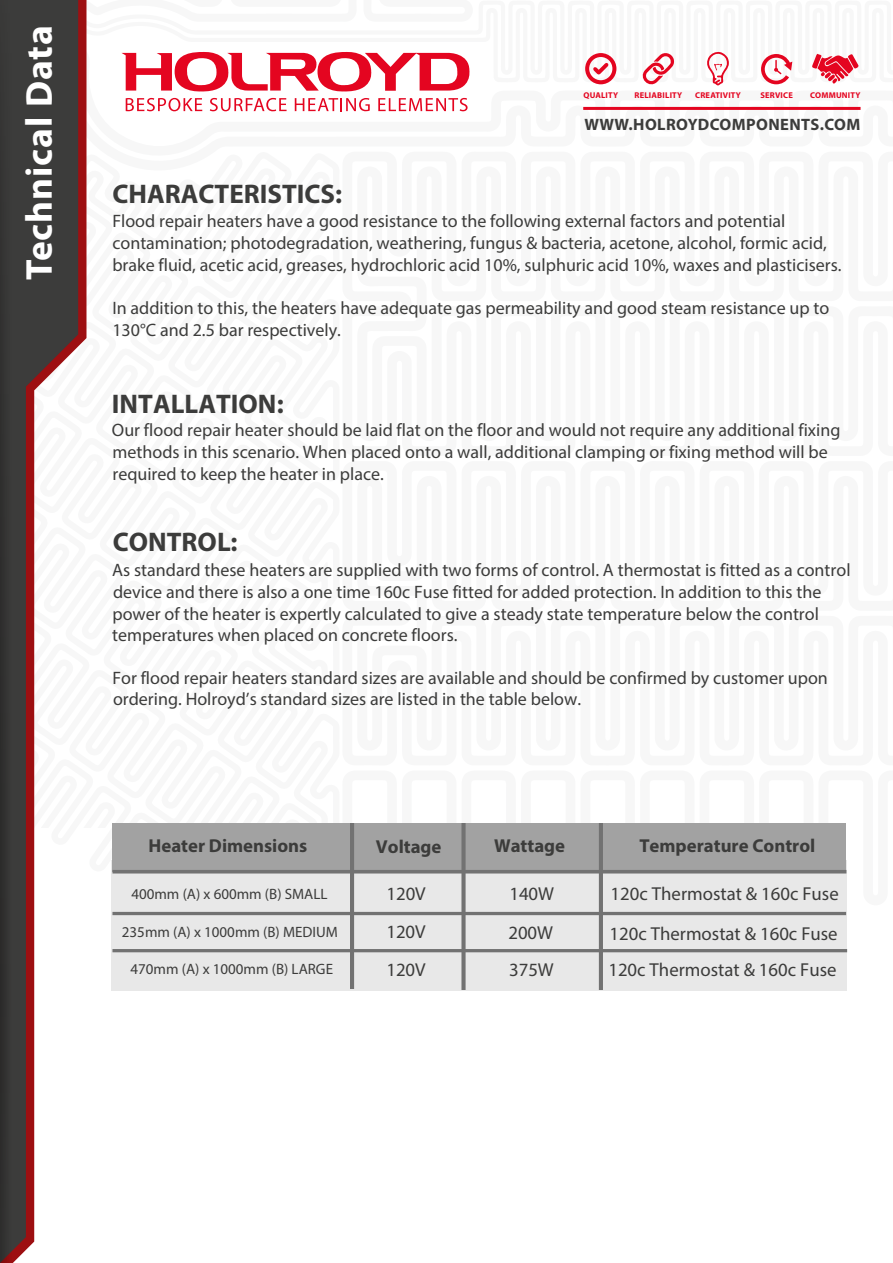
<style>
.page{position:relative;width:893px;height:1263px;background:#fff}
.page>*{position:absolute;margin:0;border:0;box-sizing:border-box;transform-origin:0 0}
.t1{font:700 37.5px "Myriad Pro";letter-spacing:.025em;color:#fff}
.t2{font:700 27px "Myriad Pro";color:#3c3c3b}
.t3{font:18.75px/36px "Myriad Pro";color:#3c3c3b}
.t4{font:700 18.75px "Myriad Pro";color:#3c3c3b}
.t5{font:18px/21.8px "Myriad Pro";color:#3c3c3b}
.t6{font:700 16.5px "Myriad Pro";letter-spacing:.025em;color:#3c3c3b}
.t7{font:15px "Myriad Pro";color:#3c3c3b}
.t8{font:700 8.4px "Myriad Pro";letter-spacing:.025em;color:#e40520}
</style>
<div class="page">
<div style="left:111px;top:860px;width:736px;height:130px;background:#e8e8e8"></div>
<svg style="left:121px;top:51px;width:349px;height:60px"></svg>
<div style="left:113px;top:823px;width:733px;height:48px;background:#a2a2a2"></div>
<hr style="left:583px;top:107px;width:277px;height:3px;background:#e40520">
<svg style="left:585px;top:53px;width:31px;height:31px"></svg>
<svg style="left:707px;top:51px;width:22px;height:35px"></svg>
<svg style="left:642px;top:53px;width:32px;height:32px"></svg>
<svg style="left:812px;top:54px;width:47px;height:30px"></svg>
<svg style="left:761px;top:54px;width:31px;height:30px"></svg>
<svg style="left:78px;top:0;width:8px;height:347px;background:#9b1214"></svg>
<svg style="left:12px;top:0;width:66px;height:1263px"></svg>
<div style="left:0;top:0;width:12px;height:1263px;background:#363534"></div>
<hr style="left:350px;top:823px;width:4px;height:166px;background:#727272">
<div style="left:112px;top:869px;width:734px;height:5px;background:#727272"></div>
<div style="left:112px;top:911px;width:734px;height:5px;background:#727272"></div>
<div style="left:112px;top:948px;width:735px;height:5px;background:#727272"></div>
<hr style="left:462px;top:823px;width:3px;height:167px;background:#727272">
<hr style="left:599px;top:823px;width:4px;height:167px;background:#727272">
<h1 class="t1" style="left:25px;top:280px;width:256px;rotate:-90deg">Technical Data</h1>
<p class="t8" style="left:583px;top:92px;width:36px">QUALITY</p>
<p class="t8" style="left:635px;top:92px;width:49px">RELIABILITY</p>
<p class="t8" style="left:695px;top:92px;width:47px">CREATIVITY</p>
<p class="t8" style="left:760px;top:92px;width:34px">SERVICE</p>
<p class="t8" style="left:810px;top:92px;width:52px">COMMUNITY</p>
<p class="t6" style="left:584px;top:118px;width:278px">WWW.HOLROYDCOMPONENTS.COM</p>
<h2 class="t2" style="left:112px;top:176px;width:231px">CHARACTERISTICS:</h2>
<p class="t5" style="left:112px;top:210px;width:731px">Flood repair heaters have a good resistance to the following external factors and potential contamination; photodegradation, weathering, fungus &amp; bacteria, acetone, alcohol, formic acid, brake fluid, acetic acid, greases, hydrochloric acid 10%, sulphuric acid 10%, waxes and plasticisers.</p>
<p class="t5" style="left:112px;top:296px;width:718px;line-height:22.4px">In addition to this, the heaters have adequate gas permeability and good steam resistance up to<br>130°C and 2.5 bar respectively.</p>
<h2 class="t2" style="left:112px;top:386px;width:173px">INTALLATION:</h2>
<p class="t5" style="left:112px;top:419px;width:730px;line-height:22.2px">Our flood repair heater should be laid flat on the floor and would not require any additional fixing methods in this scenario. When placed onto a wall, additional clamping or fixing method will be required to keep the heater in place.</p>
<h2 class="t2" style="left:113px;top:525px;width:126px">CONTROL:</h2>
<p class="t5" style="left:112px;top:559px;width:740px">As standard these heaters are supplied with two forms of control. A thermostat is fitted as a control device and there is also a one time 160c Fuse fitted for added protection. In addition to this the power of the heater is expertly calculated to give a steady state temperature below the control temperatures when placed on concrete floors.</p>
<p class="t5" style="left:112px;top:667px;width:717px">For flood repair heaters standard sizes are available and should be confirmed by customer upon ordering. Holroyd’s standard sizes are listed in the table below.</p>
<p class="t4" style="left:149px;top:833px;width:160px">Heater Dimensions</p>
<p class="t7" style="left:131px;top:884px;width:198px">400mm (A) x 600mm (B) SMALL</p>
<p class="t7" style="left:122px;top:923px;width:217px">235mm (A) x 1000mm (B) MEDIUM</p>
<p class="t7" style="left:131px;top:959px;width:204px">470mm (A) x 1000mm (B) LARGE</p>
<p class="t4" style="left:376px;top:834px;width:67px">Voltage</p>
<p class="t3" style="left:386px;top:875px;width:41px">120V</p>
<p class="t3" style="left:386px;top:913px;width:41px">120V</p>
<p class="t3" style="left:386px;top:951px;width:41px">120V</p>
<p class="t4" style="left:494px;top:833px;width:73px">Wattage</p>
<p class="t4" style="left:639px;top:833px;width:178px">Temperature Control</p>
<p class="t3" style="left:509px;top:875px;width:46px">140W</p>
<p class="t3" style="left:611px;top:876px;width:230px">120c Thermostat &amp; 160c Fuse</p>
<p class="t3" style="left:508px;top:914px;width:47px;line-height:37.5px">200W<br>375W</p>
<p class="t3" style="left:608px;top:915px;width:231px">120c Thermostat &amp; 160c Fuse<br>120c Thermostat &amp; 160c Fuse</p>
</div>
